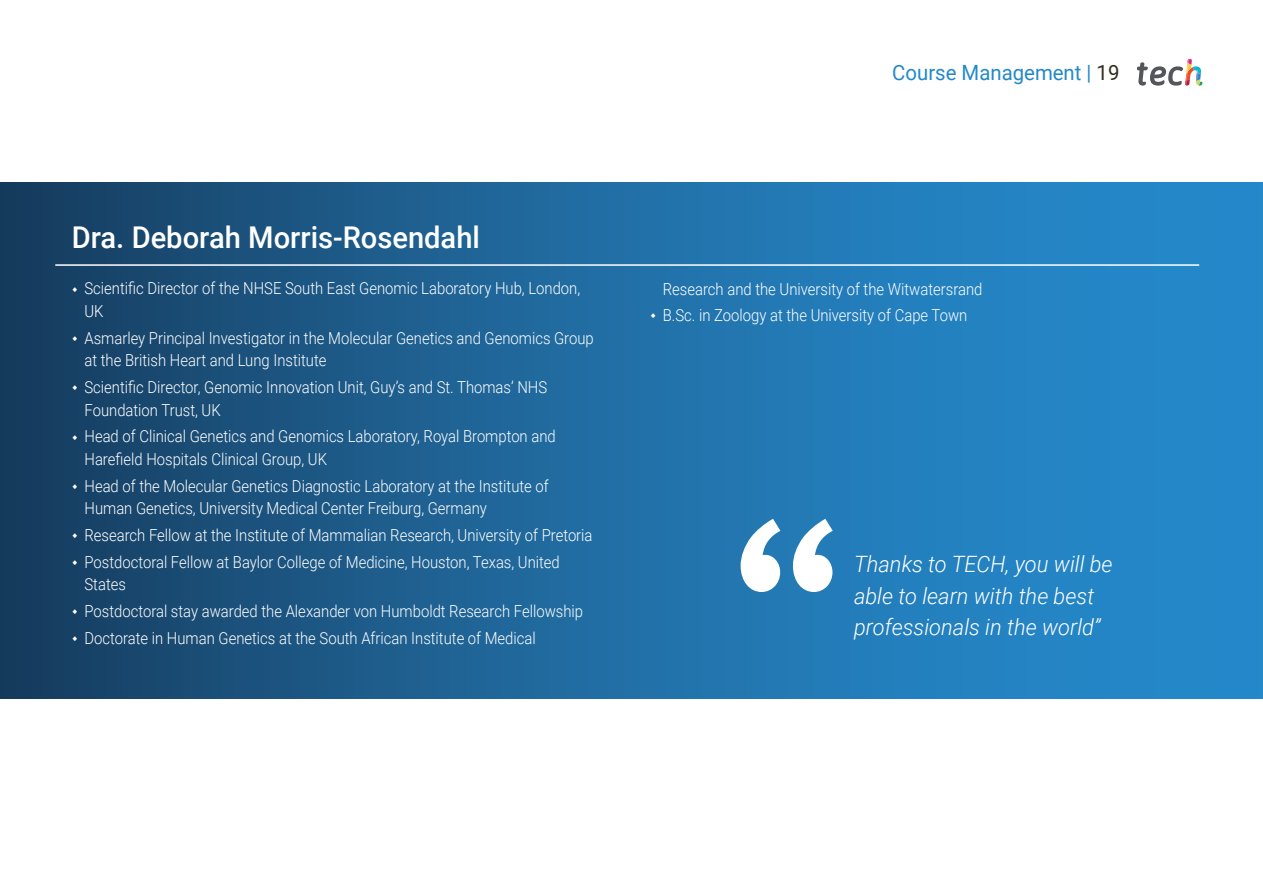
<style>
.page{position:relative;width:1263px;height:893px;background:#fff}
.page>*{position:absolute;margin:0;border:0;box-sizing:border-box;transform-origin:0 0}
.t1{font:500 30px "Roboto";color:#fff}
.t2{font:italic 300 22.5px/31.5px "Roboto";color:#fff}
.t3{font:21px "Roboto";color:#2488c9}
.t4{font:300 16.5px/22.5px "Roboto";color:#fff;scale:.9 1}
.s1{color:#312e20}
</style>
<div class="page">
<svg style="left:1137px;top:59px;width:65px;height:27px"></svg>
<div style="left:0;top:182px;width:1263px;height:516px;background:linear-gradient(to right,#184267,#2793d9)"></div>
<svg style="left:741px;top:519px;width:92px;height:73px"></svg>
<hr style="left:55px;top:264px;width:1144px;height:2px;background:#fff">
<svg style="left:73px;top:287px;width:4px;height:5px"></svg>
<svg style="left:73px;top:336px;width:4px;height:5px"></svg>
<svg style="left:73px;top:385px;width:4px;height:5px"></svg>
<svg style="left:73px;top:435px;width:4px;height:5px"></svg>
<svg style="left:73px;top:484px;width:4px;height:5px"></svg>
<svg style="left:73px;top:533px;width:4px;height:5px"></svg>
<svg style="left:73px;top:560px;width:4px;height:5px"></svg>
<svg style="left:73px;top:609px;width:4px;height:5px"></svg>
<svg style="left:73px;top:636px;width:4px;height:5px"></svg>
<svg style="left:651px;top:314px;width:4px;height:5px"></svg>
<h1 class="t1" style="left:72px;top:216px;width:410px">Dra. Deborah Morris-Rosendahl</h1>
<p class="t4" style="left:85px;top:277px;width:552px">Scientific Director of the NHSE South East Genomic Laboratory Hub, London,<br>UK</p>
<p class="t4" style="left:85px;top:326px;width:567px">Asmarley Principal Investigator in the Molecular Genetics and Genomics Group at the British Heart and Lung Institute</p>
<p class="t4" style="left:85px;top:375px;width:516px">Scientific Director, Genomic Innovation Unit, Guy’s and St. Thomas’ NHS<br>Foundation Trust, UK</p>
<p class="t4" style="left:85px;top:424px;width:525px">Head of Clinical Genetics and Genomics Laboratory, Royal Brompton and<br>Harefield Hospitals Clinical Group, UK</p>
<p class="t4" style="left:85px;top:474px;width:517px">Head of the Molecular Genetics Diagnostic Laboratory at the Institute of<br>Human Genetics, University Medical Center Freiburg, Germany</p>
<p class="t4" style="left:85px;top:521px;width:566px;line-height:26.7px">Research Fellow at the Institute of Mammalian Research, University of Pretoria<br>Postdoctoral Fellow at Baylor College of Medicine, Houston, Texas, United</p>
<p class="t4" style="left:85px;top:570px;width:555px;line-height:26.7px">States<br>Postdoctoral stay awarded the Alexander von Humboldt Research Fellowship<br>Doctorate in Human Genetics at the South African Institute of Medical</p>
<p class="t3" style="left:892px;top:57px;width:229px">Course Management | <span class="s1">19</span></p>
<p class="t4" style="left:663px;top:275px;width:357px;line-height:26.7px">Research and the University of the Witwatersrand<br>B.Sc. in Zoology at the University of Cape Town</p>
<h2 class="t2" style="left:854px;top:548px;width:260px">Thanks to TECH, you will be able to learn with the best professionals in the world”</h2>
</div>
